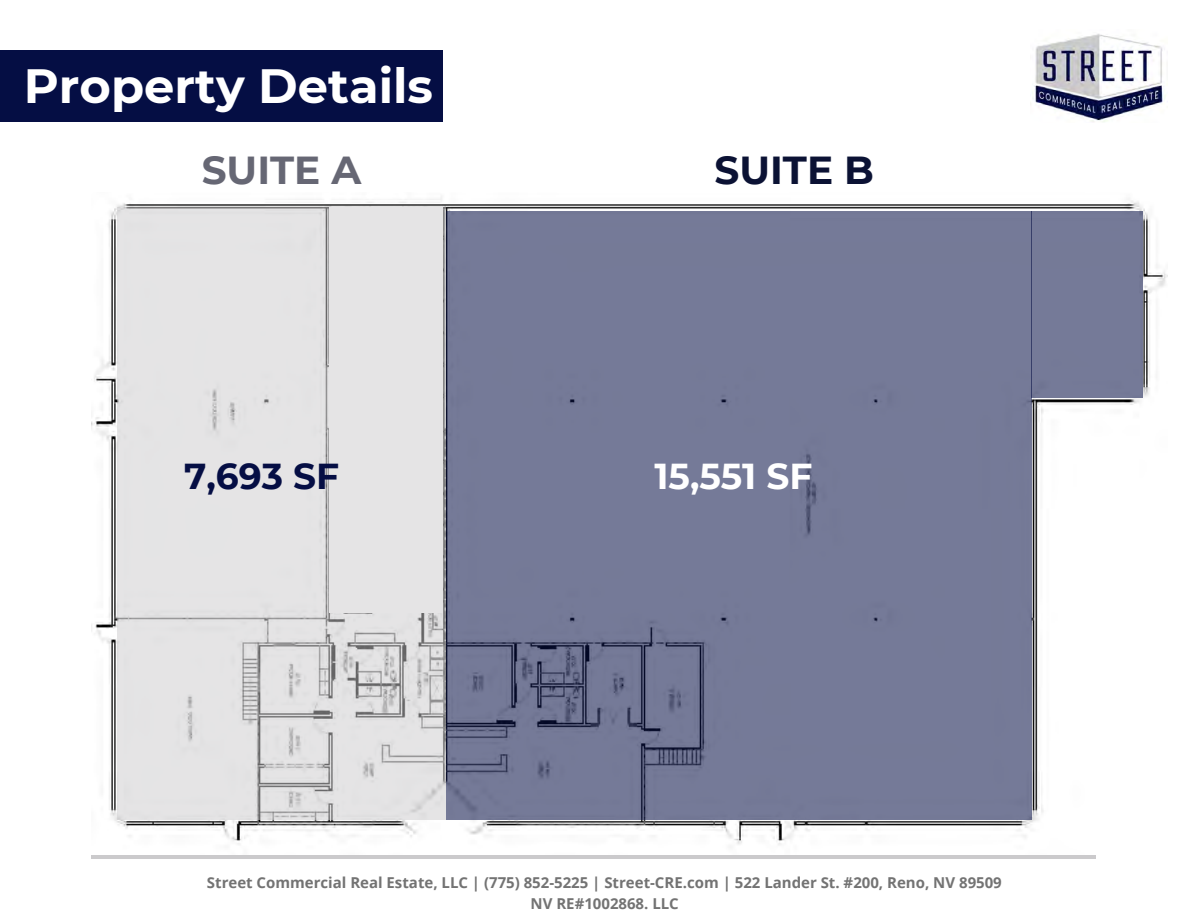
<style>
.page{position:relative;width:1188px;height:918px;background:#fff}
.page>*{position:absolute;margin:0;border:0;box-sizing:border-box;transform-origin:0 0}
.t1{font:700 48px "Montserrat";color:#fff}
.t2{font:700 39px "Montserrat";color:#666774}
.t3{font:700 39px "Montserrat";color:#0b1234}
.t4{font:700 36px "Montserrat";color:#fff}
.t5{font:700 36px "Montserrat";color:#050e44}
.t6{font:700 15px "Open Sans";color:#737373}
</style>
<div class="page">
<div style="left:92px;top:854px;width:1004px;height:5px;background:#cbcacc"></div>
<div style="left:0;top:50px;width:442px;height:72px;background:#050e44"></div>
<img style="left:92px;top:196px;width:1075px;height:649px">
<div style="left:446px;top:211px;width:585px;height:609px;background:#757a98"></div>
<div style="left:1031px;top:211px;width:112px;height:187px;background:#757a98"></div>
<svg style="left:118px;top:208px;width:328px;height:612px;background:#e0dfe0"></svg>
<img style="left:1030px;top:33px;width:136px;height:89px">
<p class="t1" style="left:24px;top:56px;width:411px">Property Details</p>
<p class="t2" style="left:202px;top:146px;width:161px">SUITE A</p>
<p class="t3" style="left:715px;top:146px;width:161px">SUITE B</p>
<p class="t5" style="left:184px;top:454px;width:157px">7,693 SF</p>
<p class="t4" style="left:654px;top:454px;width:160px">15,551 SF</p>
<p class="t6" style="left:207px;top:872px;width:796px">Street Commercial Real Estate, LLC | (775) 852-5225 | Street-CRE.com | 522 Lander St. #200, Reno, NV 89509</p>
<p class="t6" style="left:531px;top:893px;width:150px">NV RE#1002868. LLC</p>
</div>
